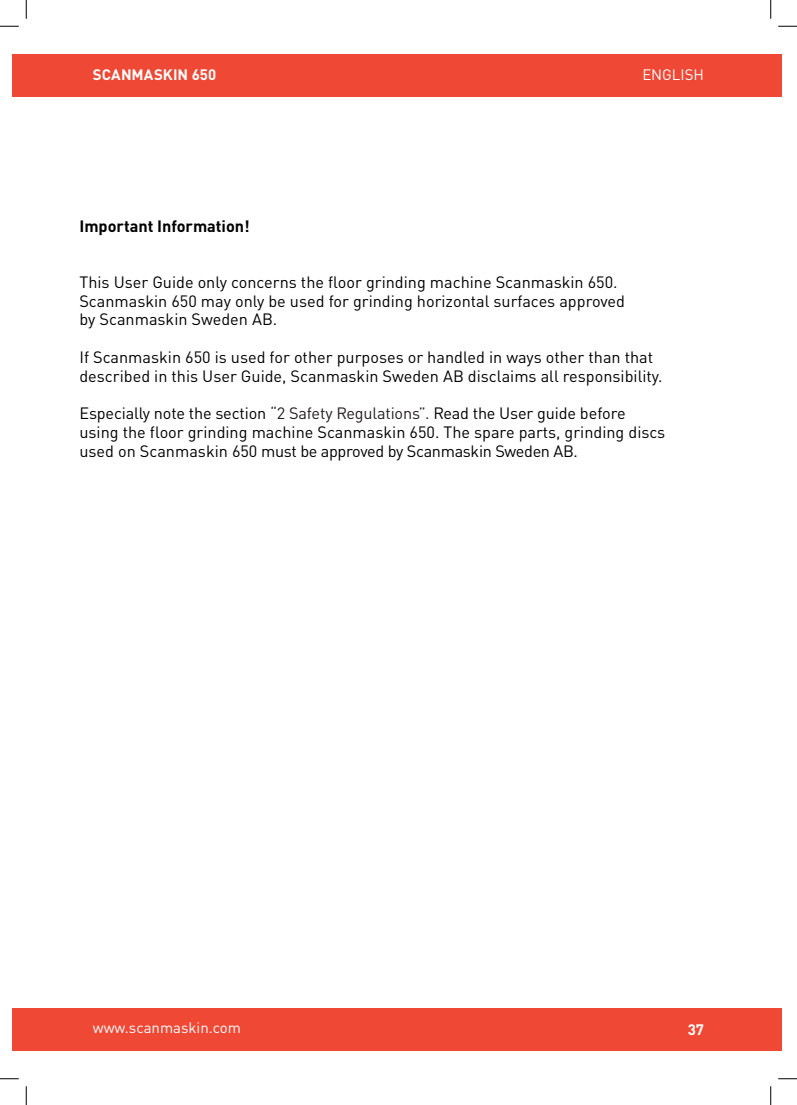
<style>
.page{position:relative;width:797px;height:1105px;background:#fff}
.page>*{position:absolute;margin:0;border:0;box-sizing:border-box;transform-origin:0 0}
.t1{font:16.25px/18.8px "DIN Pro";color:#000001}
.t2{font:700 16.25px "DIN Pro";color:#000001}
.t3{font:15px "DIN Pro";color:#fff}
.t4{font:700 15px "DIN Pro";letter-spacing:.005em;color:#fff}
.s1{color:#231f20}
</style>
<div class="page">
<div style="left:12px;top:55px;width:769px;height:42px;background:#ef4835"></div>
<div style="left:12px;top:1008px;width:769px;height:42px;background:#ef4835"></div>
<svg style="left:0;top:25px;width:19px;height:2px"></svg>
<svg style="left:778px;top:25px;width:19px;height:2px"></svg>
<svg style="left:0;top:1078px;width:19px;height:1px"></svg>
<svg style="left:778px;top:1078px;width:19px;height:1px"></svg>
<svg style="left:25px;top:0;width:2px;height:19px"></svg>
<svg style="left:25px;top:1086px;width:2px;height:19px"></svg>
<svg style="left:770px;top:0;width:1px;height:19px"></svg>
<svg style="left:770px;top:1086px;width:1px;height:19px"></svg>
<p class="t4" style="left:93px;top:63px;width:125px">SCANMASKIN 650</p>
<p class="t3" style="left:642px;top:63px;width:63px">ENGLISH</p>
<p class="t2" style="left:79px;top:213px;width:172px">Important Information!</p>
<p class="t1" style="left:79px;top:271px;width:547px">This User Guide only concerns the floor grinding machine Scanmaskin 650.<br>Scanmaskin 650 may only be used for grinding horizontal surfaces approved by Scanmaskin Sweden AB.</p>
<p class="t1" style="left:79px;top:346px;width:584px">If Scanmaskin 650 is used for other purposes or handled in ways other than that described in this User Guide, Scanmaskin Sweden AB disclaims all responsibility.</p>
<p class="t1" style="left:79px;top:402px;width:587px">Especially note the section <span class="s1">“2 Safety Regulations”.</span> Read the User guide before using the floor grinding machine Scanmaskin 650. The spare parts, grinding discs used on Scanmaskin 650 must be approved by Scanmaskin Sweden AB.</p>
<p class="t3" style="left:93px;top:1016px;width:150px">www.scanmaskin.com</p>
<p class="t4" style="left:687px;top:1017px;width:18px">37</p>
</div>
